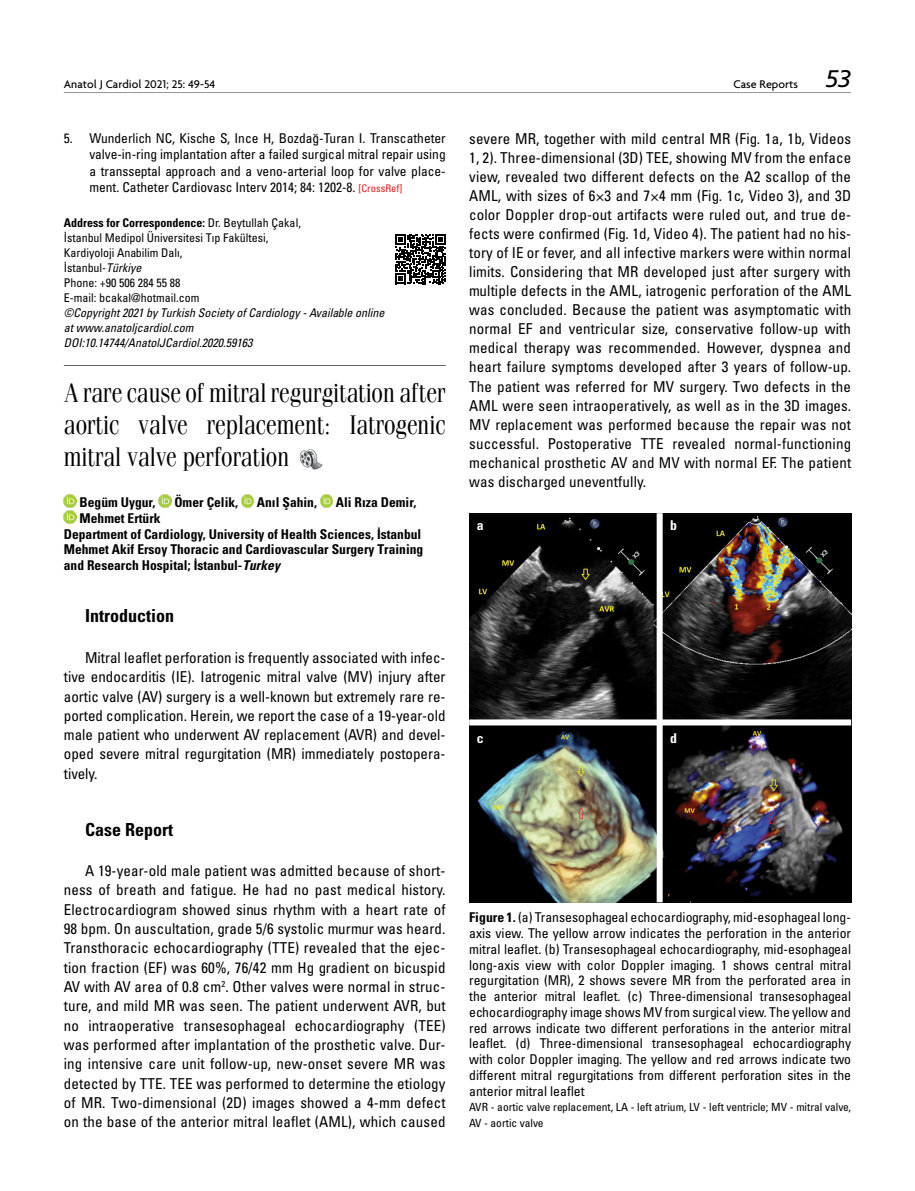
<style>
.page{position:relative;width:915px;height:1191px;background:#fff}
.page>*{position:absolute;margin:0;border:0;box-sizing:border-box;transform-origin:0 0}
.t1{font:27px/32.1px "Fenice Tr";color:#000;text-align:justify;scale:.85 1}
.t2{font:18px "Univers Cond Bd Tr";color:#000}
.t3{font:15px/19.4px "Univers Condensed Tr";letter-spacing:.01em;color:#000;text-align:justify}
.t4{font:13.5px/15.8px "Univers Condensed Tr";color:#000;text-align:justify}
.t5{font:13.5px/15.6px "Univers Cond Bd Tr";color:#000}
.t6{font:13.5px "Univers Cond Bd Tr";color:#fff}
.t7{font:12px/15px "Univers Condensed Tr";color:#000}
.t8{font:12px/15px "Univers Cond Ita Tr";color:#000}
.t9{font:12px "Univers Cond Bd Tr";color:#000}
.t10{font:500 12px "Firma";color:#000}
.t11{font:11.25px/15.8px "Univers Condensed Tr";color:#000}
.s1{font-family:"Frutiger Italic Tr";font-weight:400;font-size:24px}
.s2{font-size:10.5px;color:#ed1d24}
.s3{font-family:"Univers Condensed Tr"}
.s4{font-family:"Univers Cond Ita Tr"}
.s5{font-family:"Univers Cond Bd Ita Tr"}
.s6{font-family:"Univers Cond Bd Tr"}
</style>
<div class="page">
<hr style="left:64px;top:92px;width:786px;height:1px;background:#939598">
<svg style="left:395px;top:234px;width:50px;height:50px"></svg>
<hr style="left:64px;top:365px;width:381px;height:1px;background:#636466">
<svg style="left:158px;top:495px;width:13px;height:12px"></svg>
<svg style="left:241px;top:495px;width:13px;height:12px"></svg>
<svg style="left:320px;top:495px;width:13px;height:12px"></svg>
<svg style="left:64px;top:495px;width:13px;height:28px"></svg>
<img style="left:299px;top:449px;width:23px;height:21px">
<img style="left:469px;top:513px;width:381px;height:389px">
<div style="left:656px;top:513px;width:6px;height:389px;background:#fff"></div>
<div style="left:469px;top:719px;width:381px;height:6px;background:#fff"></div>
<p class="t10" style="left:64px;top:77px;width:153px">Anatol J Cardiol 2021; 25: 49-54</p>
<p class="t10" style="left:733px;top:77px;width:119px">Case Reports <span class="s1">53</span></p>
<p class="t4" style="left:89px;top:129px;width:358px;line-height:16.5px;text-indent:-26px">5. Wunderlich NC, Kische S, Ince H, Bozdağ-Turan I. Transcatheter valve-in-ring implantation after a failed surgical mitral repair using a transseptal approach and a veno-arterial loop for valve place&shy;ment. Catheter Cardiovasc Interv 2014; 84: 1202-8. <span class="s2">[CrossRef]</span></p>
<p class="t9" style="left:64px;top:215px;width:238px">Address for Correspondence: <span class="s3">Dr. Beytullah Çakal,</span></p>
<p class="t7" style="left:64px;top:230px;width:206px">İstanbul Medipol Üniversitesi Tıp Fakültesi,<br>Kardiyoloji Anabilim Dalı,<br>İstanbul-<span class="s4">Türkiye<br></span>Phone: +90 506 284 55 88<br>E-mail: bcakal@hotmail.com</p>
<p class="t8" style="left:64px;top:305px;width:322px">©Copyright 2021 by Turkish Society of Cardiology - Available online at www.anatoljcardiol.com<br>DOI:10.14744/AnatolJCardiol.2020.59163</p>
<h1 class="t1" style="left:64px;top:377px;width:450px">A rare cause of mitral regurgitation after aortic valve replacement: Iatrogenic mitral valve perforation</h1>
<p class="t5" style="left:80px;top:494px;width:77px">Begüm Uygur,</p>
<p class="t5" style="left:174px;top:494px;width:65px">Ömer Çelik,</p>
<p class="t5" style="left:257px;top:494px;width:62px">Anıl Şahin,</p>
<p class="t5" style="left:335px;top:494px;width:82px">Ali Rıza Demir,</p>
<p class="t5" style="left:64px;top:510px;width:361px;text-indent:16px">Mehmet Ertürk<br>Department of Cardiology, University of Health Sciences, İstanbul Mehmet Akif Ersoy Thoracic and Cardiovascular Surgery Training and Research Hospital; İstanbul-<span class="s5">Turkey</span></p>
<p class="t2" style="left:85px;top:605px;width:91px">Introduction</p>
<p class="t3" style="left:64px;top:647px;width:383px;text-indent:21px">Mitral leaflet perforation is frequently associated with infec&shy;tive endocarditis (IE). Iatrogenic mitral valve (MV) injury after aortic valve (AV) surgery is a well-known but extremely rare re&shy;ported complication. Herein, we report the case of a 19-year-old male patient who underwent AV replacement (AVR) and devel&shy;oped severe mitral regurgitation (MR) immediately postopera&shy;tively.</p>
<p class="t2" style="left:85px;top:818px;width:90px">Case Report</p>
<p class="t3" style="left:64px;top:860px;width:383px;text-indent:21px">A 19-year-old male patient was admitted because of short&shy;ness of breath and fatigue. He had no past medical history.<br>Electrocardiogram showed sinus rhythm with a heart rate of 98 bpm. On auscultation, grade 5/6 systolic murmur was heard.<br>Transthoracic echocardiography (TTE) revealed that the ejec&shy;tion fraction (EF) was 60%, 76/42 mm Hg gradient on bicuspid AV with AV area of 0.8 cm<sup>2</sup>. Other valves were normal in struc&shy;ture, and mild MR was seen. The patient underwent AVR, but no intraoperative transesophageal echocardiography (TEE) was performed after implantation of the prosthetic valve. Dur&shy;ing intensive care unit follow-up, new-onset severe MR was detected by TTE. TEE was performed to determine the etiology of MR. Two-dimensional (2D) images showed a 4-mm defect on the base of the anterior mitral leaflet (AML), which caused</p>
<p class="t3" style="left:469px;top:129px;width:383px">severe MR, together with mild central MR (Fig. 1a, 1b, Videos 1, 2). Three-dimensional (3D) TEE, showing MV from the enface view, revealed two different defects on the A2 scallop of the AML, with sizes of 6 3 and 7 4 mm (Fig. 1c, Video 3), and 3D color Doppler drop-out artifacts were ruled out, and true de&shy;fects were confirmed (Fig. 1d, Video 4). The patient had no his&shy;tory of IE or fever, and all infective markers were within normal limits. Considering that MR developed just after surgery with multiple defects in the AML, iatrogenic perforation of the AML was concluded. Because the patient was asymptomatic with normal EF and ventricular size, conservative follow-up with medical therapy was recommended. However, dyspnea and heart failure symptoms developed after 3 years of follow-up.<br>The patient was referred for MV surgery. Two defects in the AML were seen intraoperatively, as well as in the 3D images.<br>MV replacement was performed because the repair was not successful. Postoperative TTE revealed normal-functioning mechanical prosthetic AV and MV with normal EF. The patient was discharged uneventfully.</p>
<p class="t6" style="left:476px;top:517px;width:8px">a</p>
<p class="t6" style="left:476px;top:730px;width:8px">c</p>
<p class="t6" style="left:670px;top:517px;width:8px">b</p>
<p class="t6" style="left:670px;top:730px;width:8px">d</p>
<p class="t4" style="left:469px;top:909px;width:383px"><span class="s6">Figure 1.</span> (a) Transesophageal echocardiography, mid-esophageal long&shy;axis view. The yellow arrow indicates the perforation in the anterior mitral leaflet. (b) Transesophageal echocardiography, mid-esophageal long-axis view with color Doppler imaging. 1 shows central mitral regurgitation (MR), 2 shows severe MR from the perforated area in the anterior mitral leaflet. (c) Three-dimensional transesophageal echocardiography image shows MV from surgical view. The yellow and red arrows indicate two different perforations in the anterior mitral leaflet. (d) Three-dimensional transesophageal echocardiography with color Doppler imaging. The yellow and red arrows indicate two different mitral regurgitations from different perforation sites in the anterior mitral leaflet</p>
<p class="t11" style="left:469px;top:1099px;width:383px">AVR - aortic valve replacement, LA - left atrium, LV - left ventricle; MV - mitral valve,<br>AV - aortic valve</p>
</div>
